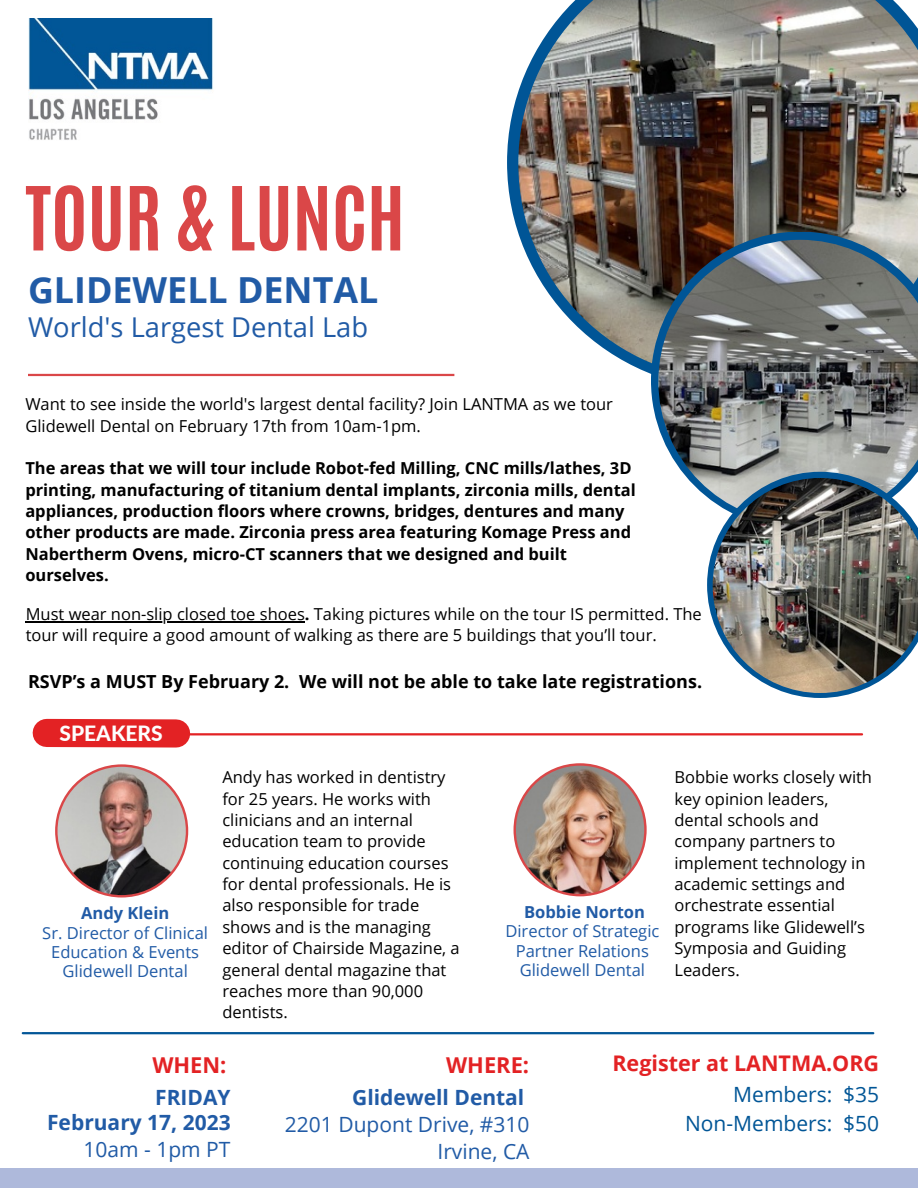
<style>
.page{position:relative;width:918px;height:1188px;background:#fff}
.page>*{position:absolute;margin:0;border:0;box-sizing:border-box;transform-origin:0 0}
.t1{font:700 75px "Antonio";color:#da4748}
.t2{font:700 35.85px "Open Sans";color:#215ba6}
.t3{font:27.3px "Open Sans";color:#215ba6}
.t4{font:700 21.9px "Open Sans";color:#e32224}
.t5{font:700 21.6px "Open Sans";color:#e32224}
.t6{font:21px/27px "Open Sans";color:#215ba6;text-align:right}
.t7{font:700 21px "Open Sans";color:#215ba6}
.t8{font:21px/29.2px "Open Sans";color:#005596;text-align:right}
.t9{font:800 21px "Lato";color:#fdfefe}
.t10{font:700 18px "Open Sans";color:#000}
.t11{font:16.5px/21.3px "Open Sans";color:#000}
.t12{font:700 16.5px/21.3px "Open Sans";color:#000}
.t13{font:16.5px/19px "Open Sans";color:#215ba6;text-align:center}
.t14{font:700 16.5px "Open Sans";color:#215ba6}
.s1{font-weight:700}
</style>
<div class="page">
<hr style="left:28px;top:374px;width:426px;height:2px;background:#da4748">
<div style="left:0;top:1168px;width:918px;height:20px;background:#aeb9db"></div>
<hr style="left:35px;top:733px;width:827px;height:2px;background:#e32224">
<svg style="left:32px;top:718px;width:172px;height:180px"></svg>
<hr style="left:23px;top:1032px;width:850px;height:2px;background:#025697">
<img style="left:28px;top:19px;width:186px;height:121px">
<svg style="left:507px;top:93px;width:11px;height:139px;fill:#005596"></svg>
<img style="left:518px;top:0;width:400px;height:374px">
<svg style="left:651px;top:232px;width:267px;height:193px;background:#5f6c75"></svg>
<img style="left:658px;top:240px;width:260px;height:257px">
<svg style="left:707px;top:472px;width:211px;height:226px"></svg>
<img style="left:713px;top:478px;width:205px;height:215px">
<img style="left:514px;top:763px;width:133px;height:133px">
<hr style="left:26px;top:621px;width:279px;height:1px;background:#000">
<h1 class="t1" style="left:25px;top:165px;width:381px">TOUR &amp; LUNCH</h1>
<h2 class="t2" style="left:28px;top:264px;width:352px">GLIDEWELL DENTAL</h2>
<h3 class="t3" style="left:28px;top:308px;width:342px">World's Largest Dental Lab</h3>
<p class="t11" style="left:25px;top:393px;width:589px">Want to see inside the world's largest dental facility? Join LANTMA as we tour<br>Glidewell Dental on February 17th from 10am-1pm.</p>
<p class="t12" style="left:25px;top:457px;width:612px">The areas that we will tour include Robot-fed Milling, CNC mills/lathes, 3D printing, manufacturing of titanium dental implants, zirconia mills, dental appliances, production floors where crowns, bridges, dentures and many other products are made. Zirconia press area featuring Komage Press and Nabertherm Ovens, micro-CT scanners that we designed and built ourselves.</p>
<p class="t11" style="left:26px;top:603px;width:678px">Must wear non-slip closed toe shoes<span class="s1">.</span> Taking pictures while on the tour IS permitted. The tour will require a good amount of walking as there are 5 buildings that you’ll tour.</p>
<p class="t10" style="left:28px;top:668px;width:676px">RSVP’s a MUST By February 2. We will not be able to take late registrations.</p>
<p class="t9" style="left:60px;top:720px;width:105px">SPEAKERS</p>
<p class="t14" style="left:81px;top:902px;width:90px">Andy Klein</p>
<p class="t13" style="left:42px;top:923px;width:167px">Sr. Director of Clinical<br>Education &amp; Events<br>Glidewell Dental</p>
<p class="t11" style="left:222px;top:766px;width:239px">Andy has worked in dentistry for 25 years. He works with clinicians and an internal education team to provide continuing education courses for dental professionals. He is also responsible for trade shows and is the managing editor of Chairside Magazine, a general dental magazine that reaches more than 90,000 dentists.</p>
<p class="t11" style="left:674px;top:766px;width:199px">Bobbie works closely with key opinion leaders, dental schools and company partners to implement technology in academic settings and orchestrate essential programs like Glidewell’s<br>Symposia and Guiding<br>Leaders.</p>
<p class="t14" style="left:524px;top:901px;width:122px">Bobbie Norton</p>
<p class="t13" style="left:505px;top:922px;width:156px">Director of Strategic<br>Partner Relations<br>Glidewell Dental</p>
<h3 class="t4" style="left:152px;top:1049px;width:76px">WHEN:</h3>
<h3 class="t4" style="left:446px;top:1049px;width:84px">WHERE:</h3>
<p class="t7" style="left:352px;top:1082px;width:174px">Glidewell Dental</p>
<p class="t6" style="left:285px;top:1111px;width:246px">2201 Dupont Drive, #310<br>Irvine, CA</p>
<p class="t7" style="left:155px;top:1082px;width:77px">FRIDAY</p>
<p class="t7" style="left:47px;top:1108px;width:185px">February 17, 2023</p>
<p class="t6" style="left:83px;top:1135px;width:148px">10am - 1pm PT</p>
<h3 class="t5" style="left:612px;top:1048px;width:268px">Register at LANTMA.ORG</h3>
<p class="t8" style="left:685px;top:1079px;width:196px">Members: $35<br>Non-Members: $50</p>
</div>
